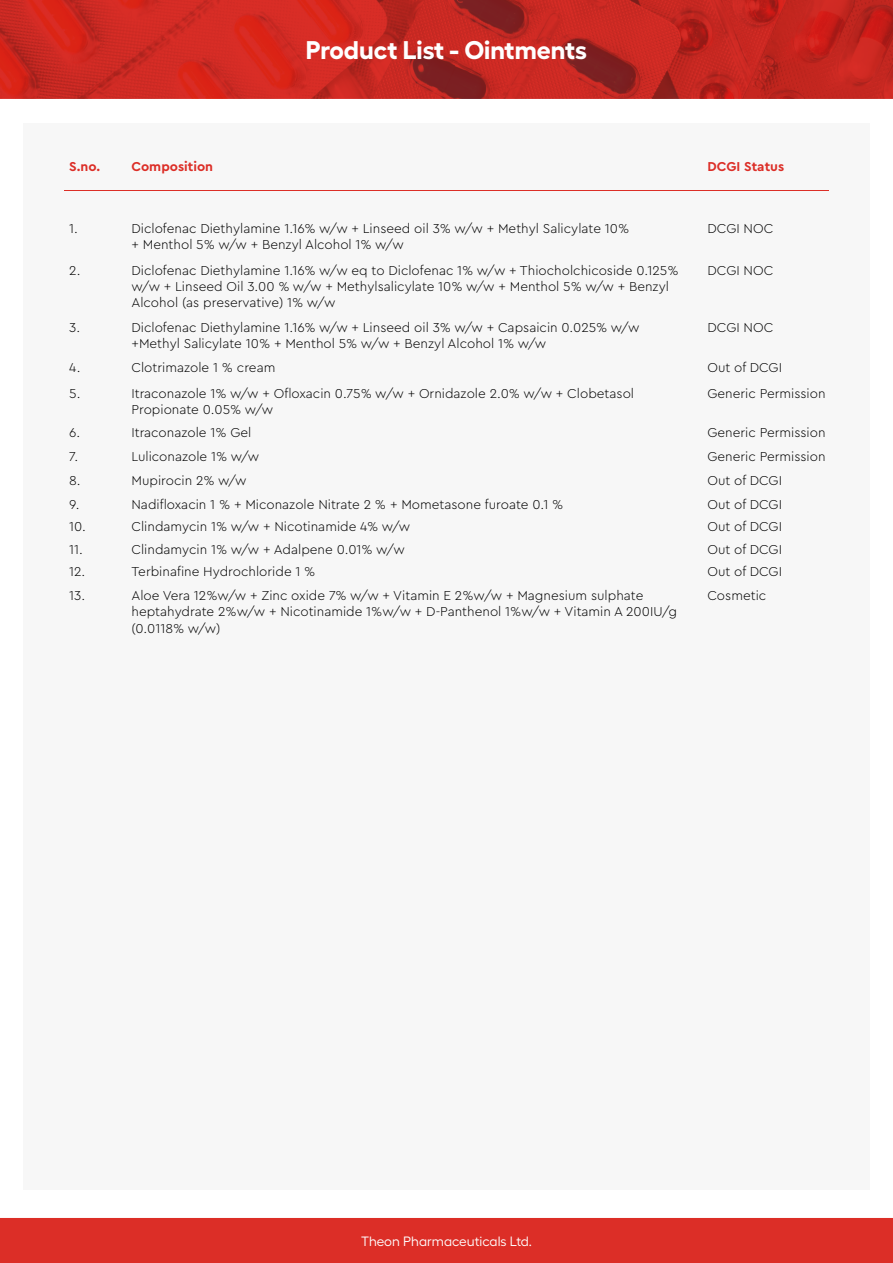
<style>
.page{position:relative;width:893px;height:1263px;background:#fff}
.page>*{position:absolute;margin:0;border:0;box-sizing:border-box;transform-origin:0 0}
.t1{font:700 25.5px "Hellix";color:#fff}
.t2{font:300 13.5px/16.2px "Cera Pro";color:#000}
.t3{font:700 13.5px "Cera Pro";color:#dc2e27}
.t4{font:13.5px "Hellix";color:#fff}
</style>
<div class="page">
<div style="left:23px;top:123px;width:846px;height:1067px;background:#f7f7f7"></div>
<hr style="left:64px;top:190px;width:764px;height:1px;background:#dc2e27">
<img style="left:0;top:0;width:893px;height:99px">
<div style="left:0;top:1218px;width:893px;height:45px;background:#dc2e27"></div>
<h1 class="t1" style="left:306px;top:29px;width:283px">Product List - Ointments</h1>
<p class="t3" style="left:69px;top:158px;width:33px">S.no.</p>
<p class="t3" style="left:131px;top:158px;width:83px">Composition</p>
<p class="t3" style="left:707px;top:158px;width:78px">DCGI Status</p>
<p class="t2" style="left:69px;top:219px;width:10px">1.</p>
<p class="t2" style="left:131px;top:219px;width:499px">Diclofenac Diethylamine 1.16% w/w + Linseed oil 3% w/w + Methyl Salicylate 10% + Menthol 5% w/w + Benzyl Alcohol 1% w/w</p>
<p class="t2" style="left:707px;top:219px;width:67px">DCGI NOC</p>
<p class="t2" style="left:69px;top:261px;width:13px">2.</p>
<p class="t2" style="left:131px;top:261px;width:549px">Diclofenac Diethylamine 1.16% w/w eq to Diclofenac 1% w/w + Thiocholchicoside 0.125% w/w + Linseed Oil 3.00 % w/w + Methylsalicylate 10% w/w + Menthol 5% w/w + Benzyl<br>Alcohol (as preservative) 1% w/w</p>
<p class="t2" style="left:707px;top:261px;width:67px">DCGI NOC</p>
<p class="t2" style="left:69px;top:318px;width:12px">3.</p>
<p class="t2" style="left:131px;top:318px;width:509px">Diclofenac Diethylamine 1.16% w/w + Linseed oil 3% w/w + Capsaicin 0.025% w/w +Methyl Salicylate 10% + Menthol 5% w/w + Benzyl Alcohol 1% w/w</p>
<p class="t2" style="left:707px;top:318px;width:67px">DCGI NOC</p>
<p class="t2" style="left:69px;top:359px;width:13px">4.</p>
<p class="t2" style="left:131px;top:359px;width:145px">Clotrimazole 1 % cream</p>
<p class="t2" style="left:707px;top:359px;width:76px">Out of DCGI</p>
<p class="t2" style="left:69px;top:384px;width:13px">5.</p>
<p class="t2" style="left:131px;top:384px;width:504px">Itraconazole 1% w/w + Ofloxacin 0.75% w/w + Ornidazole 2.0% w/w + Clobetasol<br>Propionate 0.05% w/w</p>
<p class="t2" style="left:707px;top:384px;width:120px">Generic Permission</p>
<p class="t2" style="left:69px;top:423px;width:13px">6.</p>
<p class="t2" style="left:131px;top:423px;width:121px">Itraconazole 1% Gel</p>
<p class="t2" style="left:707px;top:423px;width:120px">Generic Permission</p>
<p class="t2" style="left:69px;top:447px;width:11px">7.</p>
<p class="t2" style="left:131px;top:447px;width:129px">Luliconazole 1% w/w</p>
<p class="t2" style="left:707px;top:447px;width:120px">Generic Permission</p>
<p class="t2" style="left:69px;top:471px;width:13px">8.</p>
<p class="t2" style="left:131px;top:471px;width:117px">Mupirocin 2% w/w</p>
<p class="t2" style="left:707px;top:471px;width:76px">Out of DCGI</p>
<p class="t2" style="left:69px;top:495px;width:12px">9.</p>
<p class="t2" style="left:131px;top:495px;width:434px">Nadifloxacin 1 % + Miconazole Nitrate 2 % + Mometasone furoate 0.1 %</p>
<p class="t2" style="left:707px;top:495px;width:76px">Out of DCGI</p>
<p class="t2" style="left:69px;top:518px;width:18px">10.</p>
<p class="t2" style="left:131px;top:518px;width:280px">Clindamycin 1% w/w + Nicotinamide 4% w/w</p>
<p class="t2" style="left:707px;top:518px;width:76px">Out of DCGI</p>
<p class="t2" style="left:69px;top:540px;width:15px">11.</p>
<p class="t2" style="left:131px;top:540px;width:275px">Clindamycin 1% w/w + Adalpene 0.01% w/w</p>
<p class="t2" style="left:707px;top:540px;width:76px">Out of DCGI</p>
<p class="t2" style="left:69px;top:563px;width:18px">12.</p>
<p class="t2" style="left:131px;top:563px;width:186px">Terbinafine Hydrochloride 1 %</p>
<p class="t2" style="left:707px;top:563px;width:76px">Out of DCGI</p>
<p class="t2" style="left:69px;top:587px;width:17px">13.</p>
<p class="t2" style="left:131px;top:587px;width:547px">Aloe Vera 12%w/w + Zinc oxide 7% w/w + Vitamin E 2%w/w + Magnesium sulphate heptahydrate 2%w/w + Nicotinamide 1%w/w + D-Panthenol 1%w/w + Vitamin A 200IU/g (0.0118% w/w)</p>
<p class="t2" style="left:707px;top:587px;width:60px">Cosmetic</p>
<p class="t4" style="left:361px;top:1230px;width:172px">Theon Pharmaceuticals Ltd.</p>
</div>
